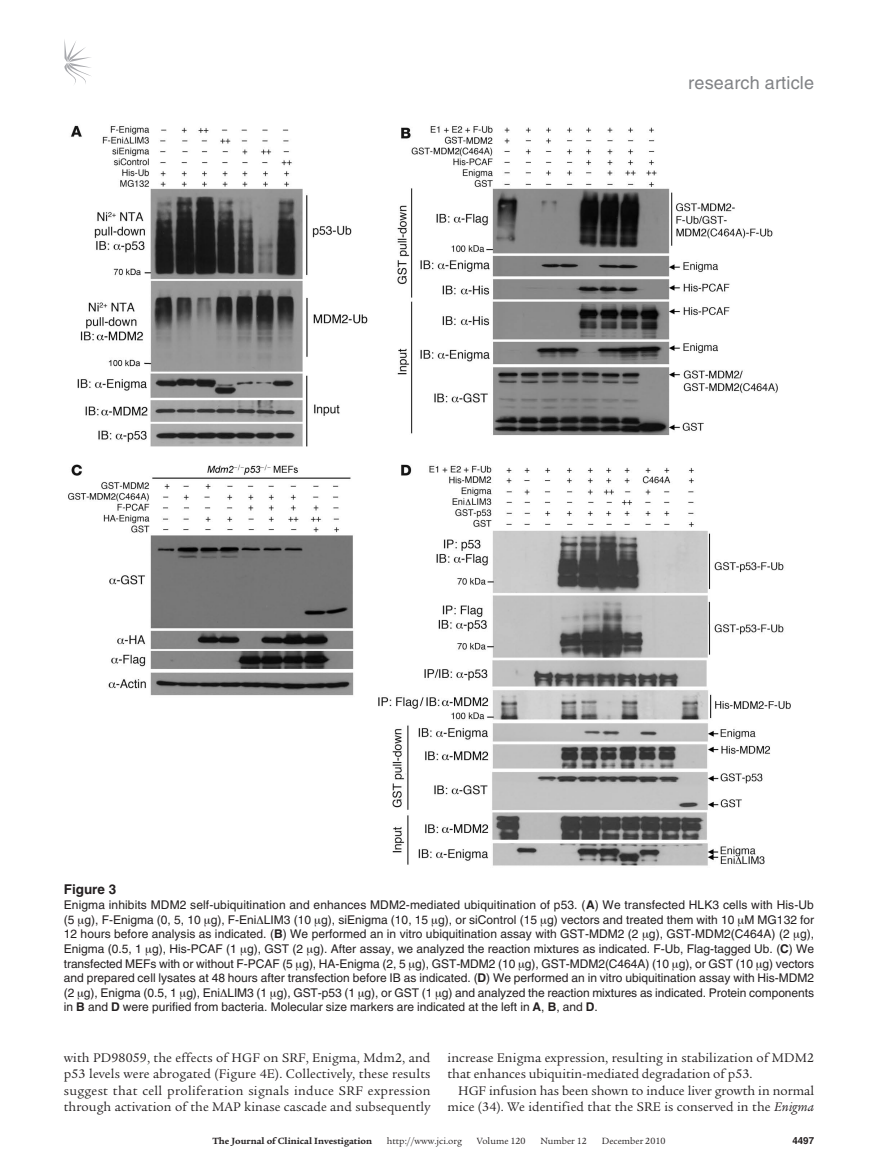
<style>
.page{position:relative;width:878px;height:1174px;background:#fff}
.page>*{position:absolute;margin:0;border:0;box-sizing:border-box;transform-origin:0 0}
.t1{font:18px "Helvetica LT Std";letter-spacing:.01em;color:#808285}
.t2{font:13.5px/16.5px "Legacy Serif Std";letter-spacing:.005em;color:#231f20;text-align:justify}
.t3{font:700 13.5px "Helvetica LT Std";color:#231f20}
.t4{font:12px/14.5px "Helvetica LT Std";color:#231f20;text-align:justify}
.t5{font:9.75px "Legacy Serif Std";color:#231f20}
.t6{font:700 9.75px "Legacy Serif Std";color:#231f20}
.t7{font:700 9.75px "Helvetica LT Std";color:#231f20}
.s1{font-weight:700}
.s2{font-style:italic}
</style>
<div class="page">
<svg style="left:64px;top:39px;width:27px;height:45px"></svg>
<img style="left:68px;top:125px;width:723px;height:741px">
<h1 class="t1" style="left:688px;top:72px;width:127px">research article</h1>
<p class="t3" style="left:64px;top:881px;width:54px">Figure 3</p>
<p class="t4" style="left:64px;top:897px;width:752px">Enigma inhibits MDM2 self-ubiquitination and enhances MDM2-mediated ubiquitination of p53. (<span class="s1">A</span>) We transfected HLK3 cells with His-Ub (5 g), F-Enigma (0, 5, 10 g), F-Eni LIM3 (10 g), siEnigma (10, 15 g), or siControl (15 g) vectors and treated them with 10 M MG132 for 12 hours before analysis as indicated. (<span class="s1">B</span>) We performed an in vitro ubiquitination assay with GST-MDM2 (2 g), GST-MDM2(C464A) (2 g), Enigma (0.5, 1 g), His-PCAF (1 g), GST (2 g). After assay, we analyzed the reaction mixtures as indicated. F-Ub, Flag-tagged Ub. (<span class="s1">C</span>) We transfected MEFs with or without F-PCAF (5 g), HA-Enigma (2, 5 g), GST-MDM2 (10 g), GST-MDM2(C464A) (10 g), or GST (10 g) vectors and prepared cell lysates at 48 hours after transfection before IB as indicated. (<span class="s1">D</span>) We performed an in vitro ubiquitination assay with His-MDM2 (2 g), Enigma (0.5, 1 g), Eni LIM3 (1 g), GST-p53 (1 g), or GST (1 g) and analyzed the reaction mixtures as indicated. Protein components in <span class="s1">B</span> and <span class="s1">D</span> were purified from bacteria. Molecular size markers are indicated at the left in <span class="s1">A</span>, <span class="s1">B</span>, and <span class="s1">D</span>.</p>
<p class="t2" style="left:64px;top:1049px;width:368px">with PD98059, the effects of HGF on SRF, Enigma, Mdm2, and p53 levels were abrogated (Figure 4E). Collectively, these results suggest that cell proliferation signals induce SRF expression through activation of the MAP kinase cascade and subsequently</p>
<p class="t2" style="left:447px;top:1049px;width:368px">increase Enigma expression, resulting in stabilization of MDM2 that enhances ubiquitin-mediated degradation of p53.</p>
<p class="t2" style="left:447px;top:1082px;width:368px;text-align:right">HGF infusion has been shown to induce liver growth in normal mice (34). We identified that the SRE is conserved in the <span class="s2">Enigma</span></p>
<p class="t6" style="left:212px;top:1135px;width:161px">The Journal of Clinical Investigation</p>
<p class="t5" style="left:387px;top:1135px;width:77px">http://www.jci.org</p>
<p class="t5" style="left:476px;top:1135px;width:50px">Volume 120</p>
<p class="t5" style="left:540px;top:1135px;width:48px">Number 12</p>
<p class="t5" style="left:601px;top:1135px;width:65px">December 2010</p>
<p class="t7" style="left:792px;top:1134px;width:23px">4497</p>
</div>
